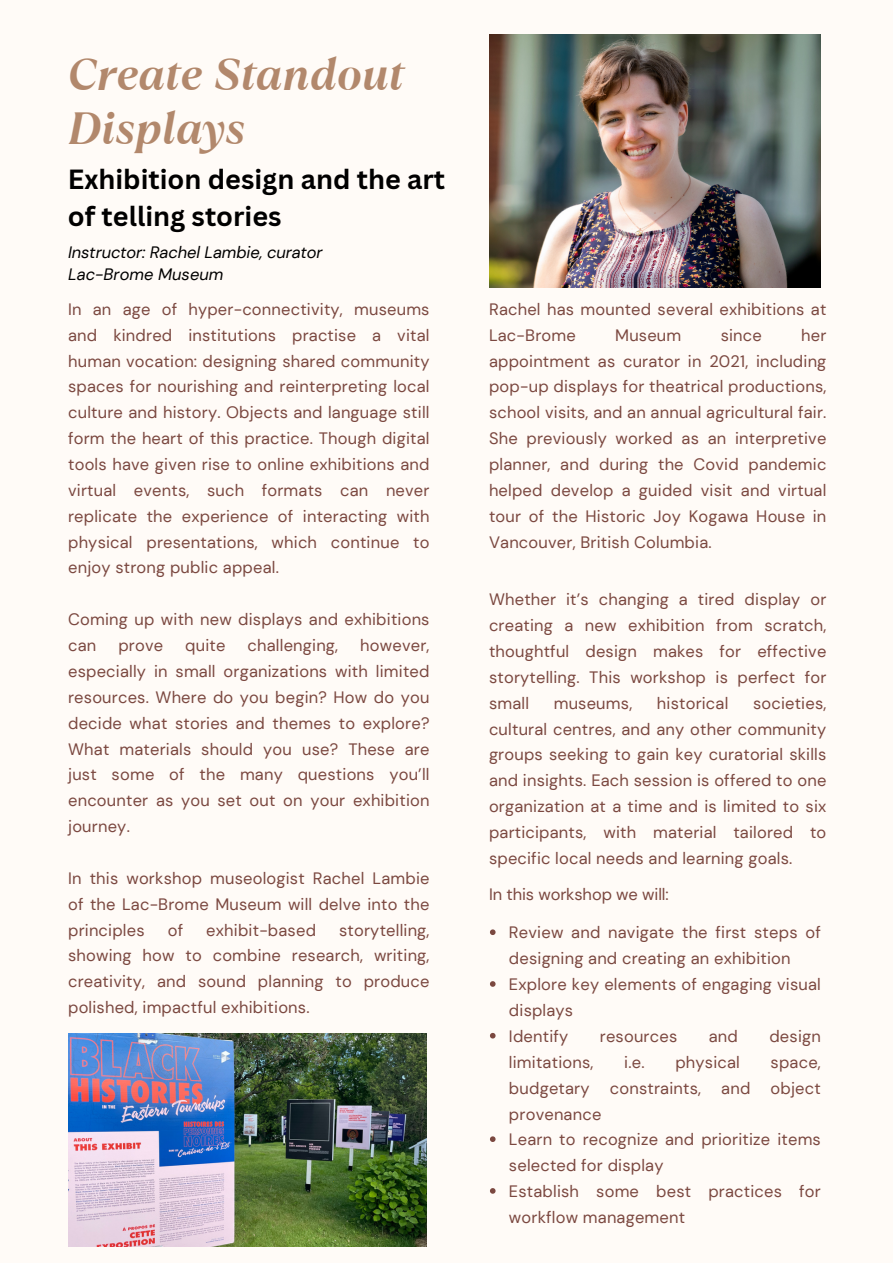
<style>
.page{position:relative;width:893px;height:1264px;background:#fff}
.page>*{position:absolute;margin:0;border:0;box-sizing:border-box;transform-origin:0 0}
.t1{font:italic 700 45px/54px "TT Ramillas";color:#b2886c}
.t2{font:700 27px/37px "Canva Sans";color:#000}
.t3{font:16.5px/25.8px "DM Sans";letter-spacing:.01em;color:#7b4840;text-align:justify}
.t4{font:italic 16.5px "DM Sans";letter-spacing:-.005em;color:#000}
</style>
<div class="page">
<div style="left:0;top:0;width:892px;height:1262px;background:#fffbf7"></div>
<img style="left:489px;top:34px;width:331px;height:254px">
<img style="left:68px;top:1033px;width:359px;height:212px">
<svg style="left:490px;top:929px;width:5px;height:6px"></svg>
<svg style="left:490px;top:981px;width:5px;height:5px"></svg>
<svg style="left:490px;top:1032px;width:5px;height:6px"></svg>
<svg style="left:490px;top:1136px;width:5px;height:5px"></svg>
<svg style="left:490px;top:1188px;width:5px;height:5px"></svg>
<p class="t1" style="left:68px;top:47px;width:337px">Create Standout<br>Displays</p>
<p class="t2" style="left:68px;top:160px;width:379px">Exhibition design and the art of telling stories</p>
<p class="t4" style="left:68px;top:241px;width:256px">Instructor: Rachel Lambie, curator</p>
<p class="t4" style="left:68px;top:264px;width:157px">Lac-Brome Museum</p>
<p class="t3" style="left:68px;top:296px;width:363px">In an age of hyper-connectivity, museums and kindred institutions practise a vital human vocation: designing shared community spaces for nourishing and reinterpreting local culture and history. Objects and language still form the heart of this practice. Though digital tools have given rise to online exhibitions and virtual events, such formats can never replicate the experience of interacting with physical presentations, which continue to enjoy strong public appeal.</p>
<p class="t3" style="left:68px;top:606px;width:363px">Coming up with new displays and exhibitions can</p>
<p class="t3" style="left:68px;top:632px;width:363px;text-indent:292px">however, especially in small organizations with limited resources. Where do you begin? How do you decide what stories and themes to explore?<br>What materials should you use? These are just some of the many questions you’ll encounter as you set out on your exhibition journey.</p>
<p class="t3" style="left:68px;top:865px;width:363px">In this workshop museologist Rachel Lambie of the Lac-Brome Museum will delve into the principles</p>
<p class="t3" style="left:118px;top:632px;width:46px">prove</p>
<p class="t3" style="left:185px;top:632px;width:42px">quite</p>
<p class="t3" style="left:248px;top:632px;width:92px">challenging,</p>
<p class="t3" style="left:68px;top:917px;width:363px;text-indent:271px">storytelling, showing how to combine research, writing, creativity, and sound planning to produce polished, impactful exhibitions.</p>
<p class="t3" style="left:168px;top:917px;width:17px">of</p>
<p class="t3" style="left:206px;top:917px;width:111px">exhibit-based</p>
<p class="t3" style="left:489px;top:296px;width:339px">Rachel has mounted several exhibitions at<br>Lac-Brome</p>
<p class="t3" style="left:489px;top:322px;width:339px;text-indent:312px">her appointment as curator in 2021, including pop-up displays for theatrical productions, school visits, and an annual agricultural fair.<br>She previously worked as an interpretive planner, and during the Covid pandemic helped develop a guided visit and virtual tour of the Historic Joy Kogawa House in Vancouver, British Columbia.</p>
<p class="t3" style="left:615px;top:322px;width:68px">Museum</p>
<p class="t3" style="left:720px;top:322px;width:43px">since</p>
<p class="t3" style="left:489px;top:586px;width:339px">Whether it’s changing a tired display or creating a new exhibition from scratch, thoughtful design makes for effective storytelling. This workshop is perfect for small</p>
<p class="t3" style="left:489px;top:690px;width:339px;text-indent:264px">societies, cultural centres, and any other community groups seeking to gain key curatorial skills and insights. Each session is offered to one organization at a time and is limited to six participants, with material tailored to specific local needs and learning goals.</p>
<p class="t3" style="left:553px;top:690px;width:80px">museums,</p>
<p class="t3" style="left:657px;top:690px;width:73px">historical</p>
<p class="t3" style="left:489px;top:881px;width:181px">In this workshop we will:</p>
<p class="t3" style="left:509px;top:919px;width:313px">Review and navigate the first steps of designing and creating an exhibition</p>
<p class="t3" style="left:509px;top:971px;width:313px">Explore key elements of engaging visual displays</p>
<p class="t3" style="left:509px;top:1023px;width:61px">Identify</p>
<p class="t3" style="left:599px;top:1023px;width:79px">resources</p>
<p class="t3" style="left:708px;top:1023px;width:31px">and</p>
<p class="t3" style="left:769px;top:1023px;width:53px">design</p>
<p class="t3" style="left:509px;top:1049px;width:86px">limitations,</p>
<p class="t3" style="left:624px;top:1049px;width:22px">i.e.</p>
<p class="t3" style="left:675px;top:1049px;width:66px">physical</p>
<p class="t3" style="left:509px;top:1049px;width:313px;text-indent:262px">space, budgetary constraints, and object provenance</p>
<p class="t3" style="left:509px;top:1126px;width:313px">Learn to recognize and prioritize items selected for display</p>
<p class="t3" style="left:509px;top:1178px;width:313px">Establish some best practices for workflow management</p>
</div>
